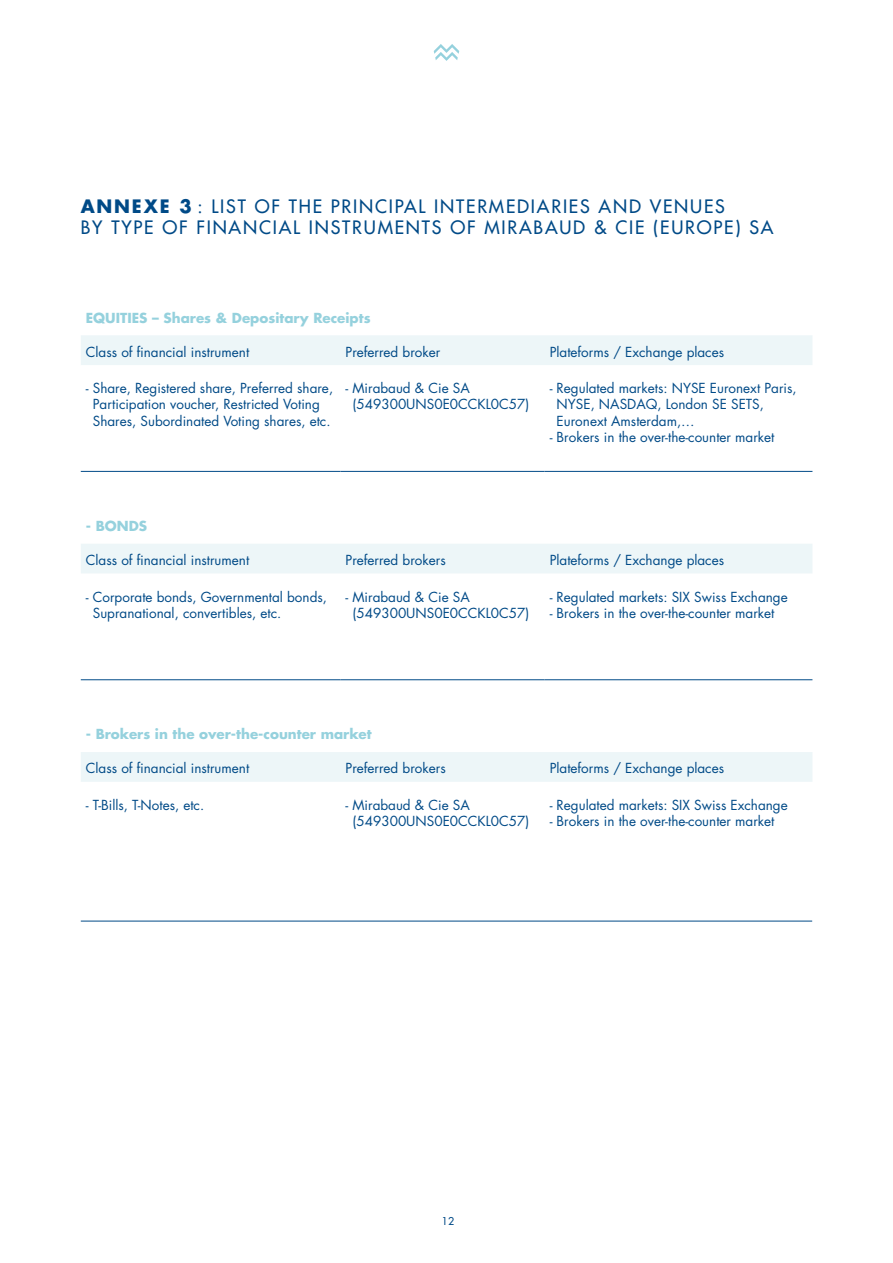
<style>
.page{position:relative;width:893px;height:1263px;background:#fff}
.page>*{position:absolute;margin:0;border:0;box-sizing:border-box;transform-origin:0 0}
.Texte_courant{font:500 18px/21.8px "Futura Std";letter-spacing:.1em;color:#004a87}
.t1{font:13.5px/16.2px "Futura Std";color:#004a87}
.t2{font:700 13.5px "Futura Std";color:#95d1dd}
.t3{font:500 10.5px "Futura Std";color:#004a87}
.s1{font-weight:700}
</style>
<div class="page">
<svg style="left:434px;top:44px;width:25px;height:17px"></svg>
<hr style="left:81px;top:921px;width:731px;height:1px;background:#004a87">
<svg style="left:81px;top:335px;width:731px;height:447px"></svg>
<hr style="left:81px;top:471px;width:259px;height:1px;background:#004a87">
<hr style="left:340px;top:471px;width:205px;height:1px;background:#004a87">
<hr style="left:545px;top:471px;width:267px;height:1px;background:#004a87">
<hr style="left:81px;top:679px;width:259px;height:1px;background:#004a87">
<hr style="left:340px;top:679px;width:205px;height:1px;background:#004a87">
<hr style="left:545px;top:679px;width:267px;height:1px;background:#004a87">
<p class="Texte_courant" style="left:81px;top:195px;width:694px"><span class="s1">ANNEXE 3</span> : LIST OF THE PRINCIPAL INTERMEDIARIES AND VENUES<br>BY TYPE OF FINANCIAL INSTRUMENTS OF MIRABAUD &amp; CIE (EUROPE) SA</p>
<p class="t2" style="left:86px;top:308px;width:286px">EQUITIES – Shares &amp; Depositary Receipts</p>
<p class="t1" style="left:86px;top:344px;width:165px">Class of financial instrument</p>
<p class="t1" style="left:346px;top:344px;width:96px">Preferred broker</p>
<p class="t1" style="left:550px;top:344px;width:176px">Plateforms / Exchange places</p>
<p class="t1" style="left:86px;top:380px;width:249px;text-align:center">- Share, Registered share, Preferred share,<br>Participation voucher, Restricted Voting<br>Shares, Subordinated Voting shares, etc.</p>
<p class="t1" style="left:353px;top:380px;width:178px;text-indent:-7px">- Mirabaud &amp; Cie SA (549300UNS0E0CCKL0C57)</p>
<p class="t1" style="left:557px;top:380px;width:241px;text-indent:-7px">- Regulated markets: NYSE Euronext Paris,<br>NYSE, NASDAQ, London SE SETS,<br>Euronext Amsterdam,…</p>
<p class="t1" style="left:550px;top:429px;width:226px">- Brokers in the over-the-counter market</p>
<p class="t2" style="left:86px;top:517px;width:63px">- BONDS</p>
<p class="t1" style="left:86px;top:552px;width:165px">Class of financial instrument</p>
<p class="t1" style="left:346px;top:552px;width:102px">Preferred brokers</p>
<p class="t1" style="left:550px;top:552px;width:176px">Plateforms / Exchange places</p>
<p class="t1" style="left:93px;top:589px;width:236px;text-indent:-7px">- Corporate bonds, Governmental bonds,<br>Supranational, convertibles, etc.</p>
<p class="t1" style="left:353px;top:589px;width:178px;text-indent:-7px">- Mirabaud &amp; Cie SA (549300UNS0E0CCKL0C57)</p>
<p class="t1" style="left:550px;top:589px;width:240px">- Regulated markets: SIX Swiss Exchange</p>
<p class="t1" style="left:550px;top:605px;width:226px">- Brokers in the over-the-counter market</p>
<p class="t2" style="left:86px;top:725px;width:287px">- Brokers in the over-the-counter market</p>
<p class="t1" style="left:86px;top:760px;width:165px">Class of financial instrument</p>
<p class="t1" style="left:346px;top:760px;width:102px">Preferred brokers</p>
<p class="t1" style="left:550px;top:760px;width:176px">Plateforms / Exchange places</p>
<p class="t1" style="left:86px;top:797px;width:120px">- T-Bills, T-Notes, etc.</p>
<p class="t1" style="left:353px;top:797px;width:178px;text-indent:-7px">- Mirabaud &amp; Cie SA (549300UNS0E0CCKL0C57)</p>
<p class="t1" style="left:550px;top:797px;width:240px">- Regulated markets: SIX Swiss Exchange</p>
<p class="t1" style="left:550px;top:813px;width:226px">- Brokers in the over-the-counter market</p>
<p class="t3" style="left:442px;top:1215px;width:14px">12</p>
</div>
